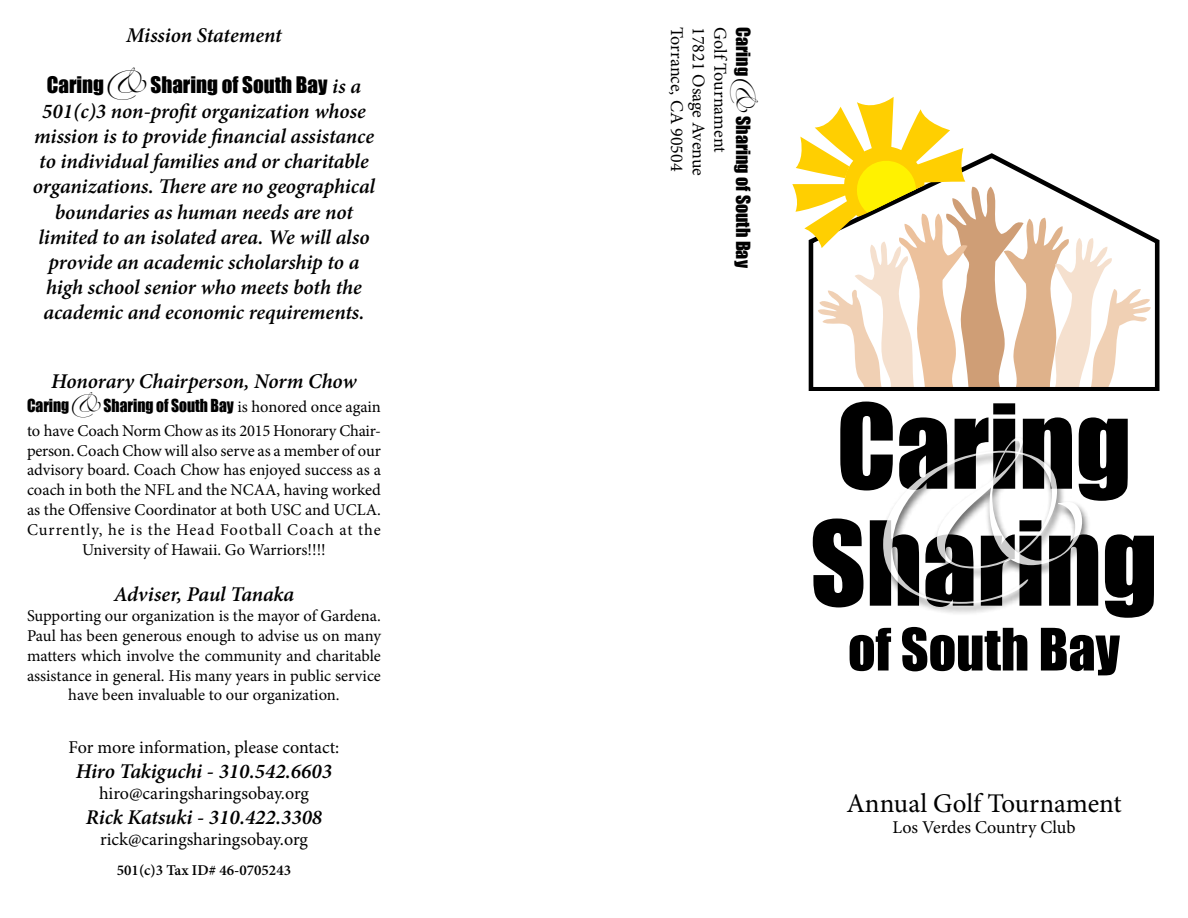
<style>
.page{position:relative;width:1188px;height:918px;background:#fff}
.page>*{position:absolute;margin:0;border:0;box-sizing:border-box;transform-origin:0 0}
.t1{font:108px/117px "Impact";color:#000}
.t2{font:108px "Zapfino";color:#fff}
.t3{font:54px "Impact";color:#000}
.t4{font:27px "Minion Pro";letter-spacing:-.005em;color:#000}
.t5{font:italic 600 21px/25.2px "Minion Pro";letter-spacing:-.005em;color:#000;text-align:center}
.t6{font:21px "Impact";color:#000}
.t7{font:18px "Minion Pro";color:#000}
.t8{font:18px "Impact";color:#000}
.t9{font:16.5px/19.8px "Minion Pro";letter-spacing:-.005em;color:#000;text-align:center}
.t10{font:16.5px "Impact";color:#000;scale:.94 1}
.t11{font:600 15px "Minion Pro";color:#000}
.s1{font-family:"Zapfino"}
.s2{font-family:"Minion Pro";font-weight:600;font-style:italic}
.s3{font-family:"Minion Pro"}
</style>
<div class="page">
<svg style="left:1151px;top:235px;width:9px;height:155px"></svg>
<svg style="left:792px;top:97px;width:359px;height:293px"></svg>
<div style="left:879px;top:436px;width:212px;height:180px;background:#000;opacity:.75"></div>
<p class="t5" style="left:126px;top:23px;width:157px">Mission Statement</p>
<p class="t6" style="left:47px;top:68px;width:316px">Caring<span class="s1">&amp;</span>Sharing of South Bay <span class="s2">is a</span></p>
<p class="t5" style="left:33px;top:98px;width:344px">501(c)3 non-profit organization whose mission is to provide financial assistance to individual families and or charitable organizations. There are no geographical boundaries as human needs are not limited to an isolated area. We will also provide an academic scholarship to a high school senior who meets both the academic and economic requirements.</p>
<p class="t5" style="left:51px;top:368px;width:307px">Honorary Chairperson, Norm Chow</p>
<p class="t10" style="left:27px;top:393px;width:378px">Caring<span class="s1">&amp;</span>Sharing of South Bay <span class="s3">is honored once again</span></p>
<p class="t9" style="left:27px;top:421px;width:356px">to have Coach Norm Chow as its 2015 Honorary Chair&shy;person. Coach Chow will also serve as a member of our advisory board. Coach Chow has enjoyed success as a coach in both the NFL and the NCAA, having worked as the Offensive Coordinator at both USC and UCLA.<br>Currently, he is the Head Football Coach at the University of Hawaii. Go Warriors!!!!</p>
<p class="t5" style="left:114px;top:582px;width:182px">Adviser, Paul Tanaka</p>
<p class="t9" style="left:27px;top:606px;width:355px">Supporting our organization is the mayor of Gardena.<br>Paul has been generous enough to advise us on many matters which involve the community and charitable assistance in general. His many years in public service have been invaluable to our organization.</p>
<p class="t7" style="left:69px;top:735px;width:272px">For more information, please contact:</p>
<p class="t5" style="left:76px;top:759px;width:258px">Hiro Takiguchi - 310.542.6603</p>
<p class="t7" style="left:99px;top:781px;width:211px">hiro@caringsharingsobay.org</p>
<p class="t5" style="left:86px;top:805px;width:238px">Rick Katsuki - 310.422.3308</p>
<p class="t7" style="left:100px;top:827px;width:209px">rick@caringsharingsobay.org</p>
<p class="t11" style="left:117px;top:860px;width:176px">501(c)3 Tax ID# 46-0705243</p>
<p class="t7" style="left:689px;top:27px;width:146px;rotate:90deg">Torrance, CA 90504</p>
<p class="t7" style="left:711px;top:27px;width:150px;rotate:90deg">17821 Osage Avenue</p>
<p class="t7" style="left:732px;top:27px;width:127px;rotate:90deg">Golf Tournament</p>
<p class="t8" style="left:757px;top:27px;width:242px;rotate:90deg">Caring<span class="s1">&amp;</span>Sharing of South Bay</p>
<h1 class="t1" style="left:810px;top:385px;width:349px">Caring<br>Sharing</h1>
<h2 class="t3" style="left:848px;top:607px;width:273px">of South Bay</h2>
<h1 class="t2" style="left:865px;top:468px;width:240px">&amp;</h1>
<h3 class="t4" style="left:846px;top:785px;width:277px">Annual Golf Tournament</h3>
<p class="t7" style="left:892px;top:815px;width:185px">Los Verdes Country Club</p>
</div>
